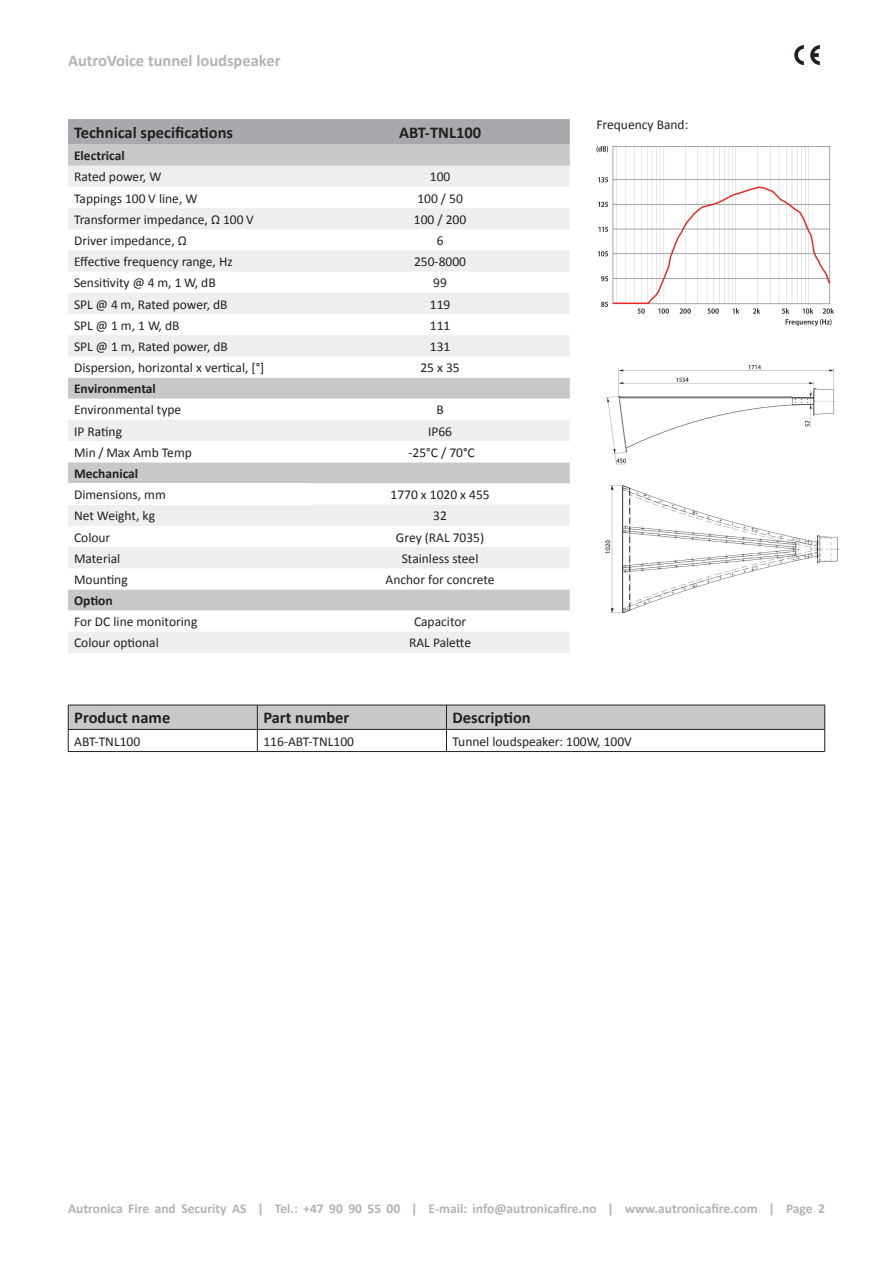
<style>
.page{position:relative;width:893px;height:1263px;background:#fff}
.page>*{position:absolute;margin:0;border:0;box-sizing:border-box;transform-origin:0 0}
.t1{font:700 16.5px "Calibri";color:#231f20}
.t2{font:700 16.5px "Calibri";color:#b2b3b7}
.t3{font:13.5px "Calibri";color:#231f20}
.t4{font:700 13.5px "Calibri";color:#b2b3b7}
.t5{font:700 13.5px "Calibri";color:#231f20}
</style>
<div class="page">
<svg style="left:810px;top:45px;width:10px;height:20px"></svg>
<svg style="left:794px;top:45px;width:10px;height:20px"></svg>
<div style="left:68px;top:119px;width:502px;height:26px;background:#a8a9ad"></div>
<div style="left:68px;top:145px;width:502px;height:21px;background:#c7c8ca"></div>
<div style="left:68px;top:166px;width:502px;height:21px;background:#eeeeef"></div>
<svg style="left:68px;top:208px;width:502px;height:445px"></svg>
<div style="left:68px;top:483px;width:242px;height:22px;background:#fff"></div>
<img style="left:596px;top:146px;width:237px;height:180px">
<img style="left:605px;top:365px;width:234px;height:248px">
<svg style="left:68px;top:705px;width:757px;height:46px"></svg>
<hr style="left:68px;top:751px;width:189px;height:1px;background:#231f20">
<hr style="left:257px;top:751px;width:189px;height:1px;background:#231f20">
<hr style="left:446px;top:751px;width:379px;height:1px;background:#231f20">
<p class="t2" style="left:68px;top:50px;width:214px">AutroVoice tunnel loudspeaker</p>
<p class="t1" style="left:74px;top:122px;width:161px">Technical specifications</p>
<p class="t1" style="left:399px;top:122px;width:84px">ABT-TNL100</p>
<p class="t5" style="left:74px;top:147px;width:52px">Electrical</p>
<p class="t3" style="left:74px;top:168px;width:89px">Rated power, W</p>
<p class="t3" style="left:430px;top:168px;width:22px">100</p>
<p class="t3" style="left:74px;top:190px;width:125px">Tappings 100 V line, W</p>
<p class="t3" style="left:417px;top:190px;width:47px">100 / 50</p>
<p class="t3" style="left:74px;top:211px;width:181px">Transformer impedance, Ω 100 V</p>
<p class="t3" style="left:414px;top:211px;width:54px">100 / 200</p>
<p class="t3" style="left:74px;top:232px;width:114px">Driver impedance, Ω</p>
<p class="t3" style="left:437px;top:232px;width:8px">6</p>
<p class="t3" style="left:74px;top:253px;width:160px">Effective frequency range, Hz</p>
<p class="t3" style="left:414px;top:253px;width:54px">250-8000</p>
<p class="t3" style="left:74px;top:274px;width:143px">Sensitivity @ 4 m, 1 W, dB</p>
<p class="t3" style="left:433px;top:274px;width:15px">99</p>
<p class="t3" style="left:74px;top:295px;width:155px">SPL @ 4 m, Rated power, dB</p>
<p class="t3" style="left:430px;top:295px;width:22px">119</p>
<p class="t3" style="left:74px;top:317px;width:107px">SPL @ 1 m, 1 W, dB</p>
<p class="t3" style="left:430px;top:317px;width:22px">111</p>
<p class="t3" style="left:74px;top:338px;width:155px">SPL @ 1 m, Rated power, dB</p>
<p class="t3" style="left:430px;top:338px;width:22px">131</p>
<p class="t3" style="left:74px;top:359px;width:192px">Dispersion, horizontal x vertical, [°]</p>
<p class="t3" style="left:420px;top:359px;width:41px">25 x 35</p>
<p class="t5" style="left:74px;top:380px;width:83px">Environmental</p>
<p class="t3" style="left:74px;top:401px;width:109px">Environmental type</p>
<p class="t3" style="left:436px;top:401px;width:9px">B</p>
<p class="t3" style="left:74px;top:423px;width:50px">IP Rating</p>
<p class="t3" style="left:428px;top:423px;width:26px">IP66</p>
<p class="t3" style="left:74px;top:444px;width:119px">Min / Max Amb Temp</p>
<p class="t3" style="left:408px;top:444px;width:68px">-25°C / 70°C</p>
<p class="t5" style="left:74px;top:465px;width:66px">Mechanical</p>
<p class="t3" style="left:74px;top:486px;width:93px">Dimensions, mm</p>
<p class="t3" style="left:390px;top:486px;width:101px">1770 x 1020 x 455</p>
<p class="t3" style="left:74px;top:507px;width:83px">Net Weight, kg</p>
<p class="t3" style="left:433px;top:507px;width:15px">32</p>
<p class="t3" style="left:74px;top:528px;width:38px">Colour</p>
<p class="t3" style="left:396px;top:528px;width:90px">Grey (RAL 7035)</p>
<p class="t3" style="left:74px;top:550px;width:48px">Material</p>
<p class="t3" style="left:402px;top:550px;width:78px">Stainless steel</p>
<p class="t3" style="left:74px;top:571px;width:55px">Mounting</p>
<p class="t3" style="left:386px;top:571px;width:111px">Anchor for concrete</p>
<p class="t5" style="left:74px;top:592px;width:40px">Option</p>
<p class="t3" style="left:74px;top:613px;width:125px">For DC line monitoring</p>
<p class="t3" style="left:414px;top:613px;width:54px">Capacitor</p>
<p class="t3" style="left:74px;top:634px;width:86px">Colour optional</p>
<p class="t3" style="left:409px;top:634px;width:63px">RAL Palette</p>
<p class="t3" style="left:596px;top:116px;width:93px">Frequency Band:</p>
<p class="t1" style="left:74px;top:707px;width:98px">Product name</p>
<p class="t1" style="left:263px;top:707px;width:88px">Part number</p>
<p class="t1" style="left:452px;top:707px;width:80px">Description</p>
<p class="t3" style="left:74px;top:732px;width:67px">ABT-TNL100</p>
<p class="t3" style="left:263px;top:732px;width:92px">116-ABT-TNL100</p>
<p class="t3" style="left:452px;top:732px;width:181px">Tunnel loudspeaker: 100W, 100V</p>
<p class="t4" style="left:68px;top:1200px;width:758px">Autronica Fire and Security AS | Tel.: +47 90 90 55 00 | E-mail: info@autronicafire.no | www.autronicafire.com | Page 2</p>
</div>
